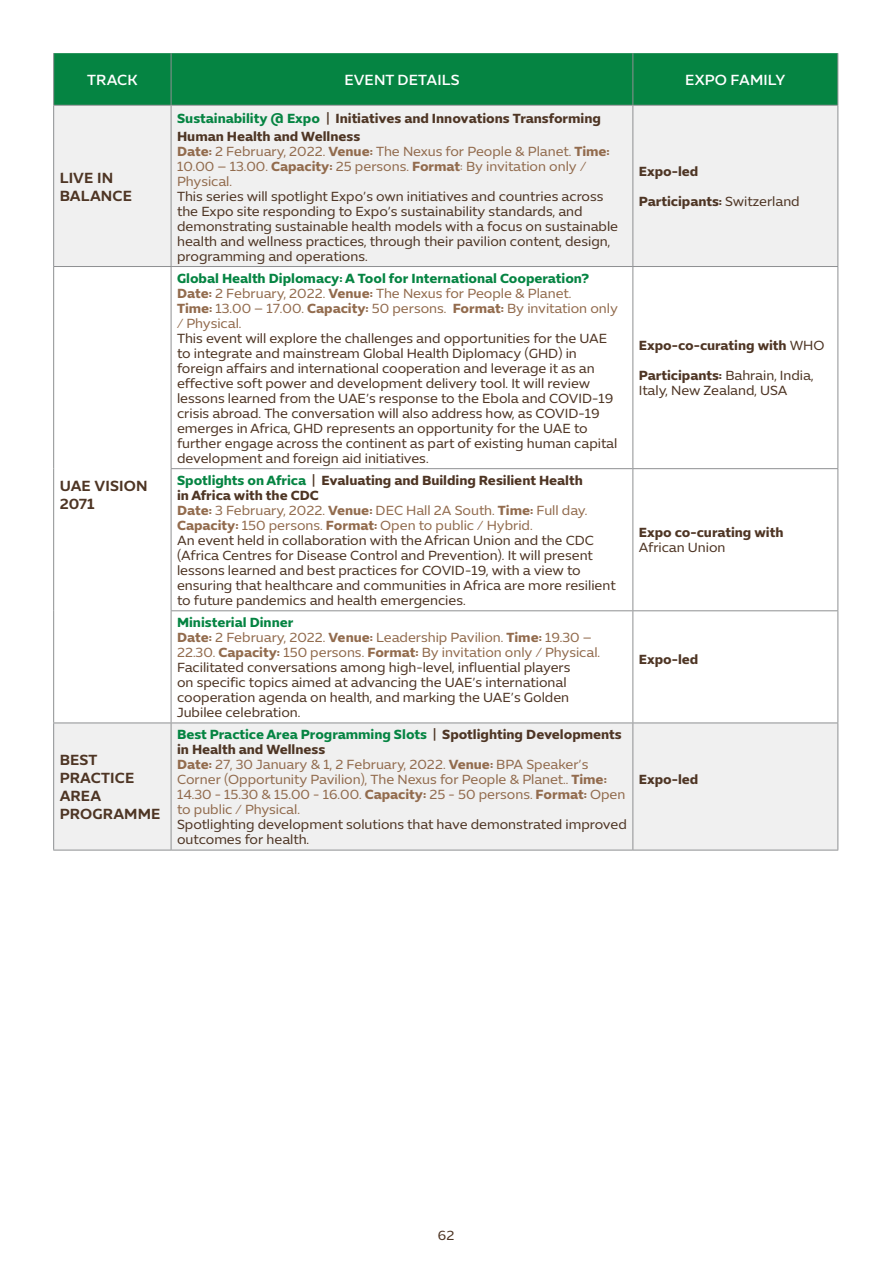
<style>
.page{position:relative;width:893px;height:1263px;background:#fff}
.page>*{position:absolute;margin:0;border:0;box-sizing:border-box;transform-origin:0 0}
.t1{font:600 15px/18px "Expo Sans";letter-spacing:.01em;color:#4e3524}
.t2{font:500 15px "Expo Sans";letter-spacing:.01em;color:#fff}
.t3{font:13.5px/15px "Expo Sans";color:#4e3524}
.t4{font:13.5px/15px "Expo Sans";color:#926b4d}
.t5{font:700 13.5px/18px "Expo Sans";color:#4e3524}
.s1{color:#058442}
.s2{font-weight:700}
.s3{font-weight:400}
.s4{font-weight:700;color:#058442}
.s5{font-weight:700;color:#926b4d}
.s6{color:#926b4d}
.s7{font-weight:700;color:#4e3524}
</style>
<div class="page">
<div style="left:54px;top:53px;width:783px;height:52px;background:#058442"></div>
<div style="left:54px;top:106px;width:783px;height:160px;background:#f0f0f0"></div>
<div style="left:171px;top:105px;width:462px;height:161px;background:#f0f0f0"></div>
<div style="left:54px;top:723px;width:783px;height:127px;background:#f0f0f0"></div>
<hr style="left:171px;top:105px;width:462px;height:1px;background:#8e9092">
<hr style="left:171px;top:266px;width:462px;height:1px;background:#8e9092">
<hr style="left:633px;top:266px;width:205px;height:1px;background:#8e9092">
<hr style="left:632px;top:267px;width:1px;height:201px;background:#8e9092">
<hr style="left:837px;top:267px;width:1px;height:201px;background:#8e9092">
<hr style="left:632px;top:611px;width:1px;height:111px;background:#8e9092">
<hr style="left:837px;top:611px;width:1px;height:111px;background:#8e9092">
<hr style="left:53px;top:723px;width:1px;height:127px;background:#8e9092">
<hr style="left:171px;top:722px;width:462px;height:1px;background:#8e9092">
<hr style="left:171px;top:723px;width:1px;height:127px;background:#8e9092">
<hr style="left:633px;top:722px;width:205px;height:1px;background:#8e9092">
<hr style="left:632px;top:723px;width:1px;height:127px;background:#8e9092">
<hr style="left:837px;top:723px;width:1px;height:127px;background:#8e9092">
<hr style="left:53px;top:850px;width:118px;height:1px;background:#8e9092">
<hr style="left:171px;top:850px;width:462px;height:1px;background:#8e9092">
<hr style="left:633px;top:850px;width:205px;height:1px;background:#8e9092">
<hr style="left:171px;top:468px;width:462px;height:1px;background:#8e9092">
<hr style="left:633px;top:468px;width:205px;height:1px;background:#8e9092">
<hr style="left:632px;top:469px;width:1px;height:141px;background:#8e9092">
<hr style="left:171px;top:610px;width:462px;height:1px;background:#8e9092">
<hr style="left:633px;top:610px;width:205px;height:1px;background:#8e9092">
<hr style="left:837px;top:469px;width:1px;height:141px;background:#8e9092">
<hr style="left:53px;top:106px;width:1px;height:160px;background:#8e9092">
<hr style="left:53px;top:105px;width:118px;height:1px;background:#8e9092">
<hr style="left:171px;top:106px;width:1px;height:160px;background:#8e9092">
<hr style="left:53px;top:266px;width:118px;height:1px;background:#8e9092">
<hr style="left:53px;top:53px;width:1px;height:52px;background:#8e9092">
<hr style="left:171px;top:53px;width:1px;height:52px;background:#8e9092">
<hr style="left:632px;top:53px;width:1px;height:52px;background:#8e9092">
<hr style="left:837px;top:53px;width:1px;height:52px;background:#8e9092">
<hr style="left:632px;top:106px;width:1px;height:160px;background:#8e9092">
<hr style="left:633px;top:105px;width:205px;height:1px;background:#8e9092">
<hr style="left:837px;top:106px;width:1px;height:160px;background:#8e9092">
<hr style="left:53px;top:267px;width:1px;height:202px;background:#8e9092">
<hr style="left:171px;top:267px;width:1px;height:201px;background:#8e9092">
<hr style="left:53px;top:469px;width:1px;height:142px;background:#8e9092">
<hr style="left:171px;top:469px;width:1px;height:141px;background:#8e9092">
<hr style="left:53px;top:611px;width:1px;height:111px;background:#8e9092">
<hr style="left:171px;top:611px;width:1px;height:111px;background:#8e9092">
<hr style="left:53px;top:722px;width:118px;height:1px;background:#8e9092">
<p class="t2" style="left:87px;top:71px;width:52px">TRACK</p>
<p class="t2" style="left:344px;top:71px;width:117px">EVENT DETAILS</p>
<p class="t2" style="left:685px;top:71px;width:102px">EXPO FAMILY</p>
<p class="t1" style="left:60px;top:168px;width:74px">LIVE IN<br>BALANCE</p>
<p class="t1" style="left:60px;top:477px;width:89px">UAE VISION<br>2071</p>
<p class="t1" style="left:60px;top:751px;width:102px">BEST<br>PRACTICE<br>AREA<br>PROGRAMME</p>
<p class="t5" style="left:177px;top:109px;width:425px"><span class="s1">Sustainability @ Expo</span> | Initiatives and Innovations Transforming<br>Human Health and Wellness</p>
<p class="t4" style="left:177px;top:143px;width:434px"><span class="s2">Date:</span> 2 February, 2022. <span class="s2">Venue:</span> The Nexus for People &amp; Planet. <span class="s2">Time:<br></span>10.00 – 13.00. <span class="s2">Capacity:</span> 25 persons. <span class="s2">Format</span>: By invitation only /<br>Physical.</p>
<p class="t3" style="left:177px;top:188px;width:443px">This series will spotlight Expo’s own initiatives and countries across the Expo site responding to Expo’s sustainability standards, and demonstrating sustainable health models with a focus on sustainable health and wellness practices, through their pavilion content, design, programming and operations.</p>
<p class="t5" style="left:639px;top:162px;width:61px">Expo-led</p>
<p class="t5" style="left:639px;top:192px;width:162px">Participants: <span class="s3">Switzerland</span></p>
<p class="t4" style="left:177px;top:270px;width:442px"><span class="s4">Global Health Diplomacy: A Tool for International Cooperation?<br></span><span class="s2">Date:</span> 2 February, 2022. <span class="s2">Venue:</span> The Nexus for People &amp; Planet.<br><span class="s2">Time:</span> 13.00 – 17.00. <span class="s2">Capacity:</span> 50 persons. <span class="s2">Format:</span> By invitation only / Physical.</p>
<p class="t3" style="left:177px;top:330px;width:442px">This event will explore the challenges and opportunities for the UAE to integrate and mainstream Global Health Diplomacy (GHD) in foreign affairs and international cooperation and leverage it as an effective soft power and development delivery tool. It will review lessons learned from the UAE’s response to the Ebola and COVID-19 crisis abroad. The conversation will also address how, as COVID-19 emerges in Africa, GHD represents an opportunity for the UAE to further engage across the continent as part of existing human capital development and foreign aid initiatives.</p>
<p class="t5" style="left:639px;top:336px;width:187px">Expo-co-curating with <span class="s3">WHO</span></p>
<p class="t3" style="left:639px;top:368px;width:176px"><span class="s2">Participants:</span> Bahrain, India,<br>Italy, New Zealand, USA</p>
<p class="t3" style="left:177px;top:473px;width:440px"><span class="s4">Spotlights on Africa</span> <span class="s2">| Evaluating and Building Resilient Health<br>in Africa with the CDC<br></span><span class="s5">Date:</span> <span class="s6">3 February, 2022.</span> <span class="s5">Venue:</span> <span class="s6">DEC Hall 2A South.</span> <span class="s5">Time:</span> <span class="s6">Full day.<br></span><span class="s5">Capacity:</span> <span class="s6">150 persons.</span> <span class="s5">Format:</span> <span class="s6">Open to public / Hybrid.<br></span>An event held in collaboration with the African Union and the CDC (Africa Centres for Disease Control and Prevention). It will present lessons learned and best practices for COVID-19, with a view to ensuring that healthcare and communities in Africa are more resilient to future pandemics and health emergencies.</p>
<p class="t3" style="left:177px;top:615px;width:425px"><span class="s4">Ministerial Dinner<br></span><span class="s5">Date:</span> <span class="s6">2 February, 2022.</span> <span class="s5">Venue:</span> <span class="s6">Leadership Pavilion.</span> <span class="s5">Time:</span> <span class="s6">19.30 – 22.30.</span> <span class="s5">Capacity:</span> <span class="s6">150 persons.</span> <span class="s5">Format:</span> <span class="s6">By invitation only / Physical.<br></span>Facilitated conversations among high-level, influential players<br>on specific topics aimed at advancing the UAE’s international cooperation agenda on health, and marking the UAE’s Golden Jubilee celebration.</p>
<p class="t4" style="left:177px;top:727px;width:450px"><span class="s4">Best Practice Area Programming Slots</span> <span class="s7">| Spotlighting Developments in Health and Wellness<br></span><span class="s2">Date:</span> 27, 30 January &amp; 1, 2 February, 2022. <span class="s2">Venue:</span> BPA Speaker’s Corner (Opportunity Pavilion), The Nexus for People &amp; Planet.. <span class="s2">Time:<br></span>14.30 - 15.30 &amp; 15.00 - 16.00. <span class="s2">Capacity:</span> 25 - 50 persons. <span class="s2">Format:</span> Open to public / Physical.</p>
<p class="t3" style="left:177px;top:817px;width:451px">Spotlighting development solutions that have demonstrated improved outcomes for health.</p>
<p class="t5" style="left:639px;top:524px;width:146px">Expo co-curating with</p>
<p class="t3" style="left:639px;top:540px;width:88px">African Union</p>
<p class="t5" style="left:639px;top:651px;width:61px">Expo-led</p>
<p class="t5" style="left:639px;top:770px;width:61px">Expo-led</p>
<p class="t3" style="left:438px;top:1228px;width:18px">62</p>
</div>
